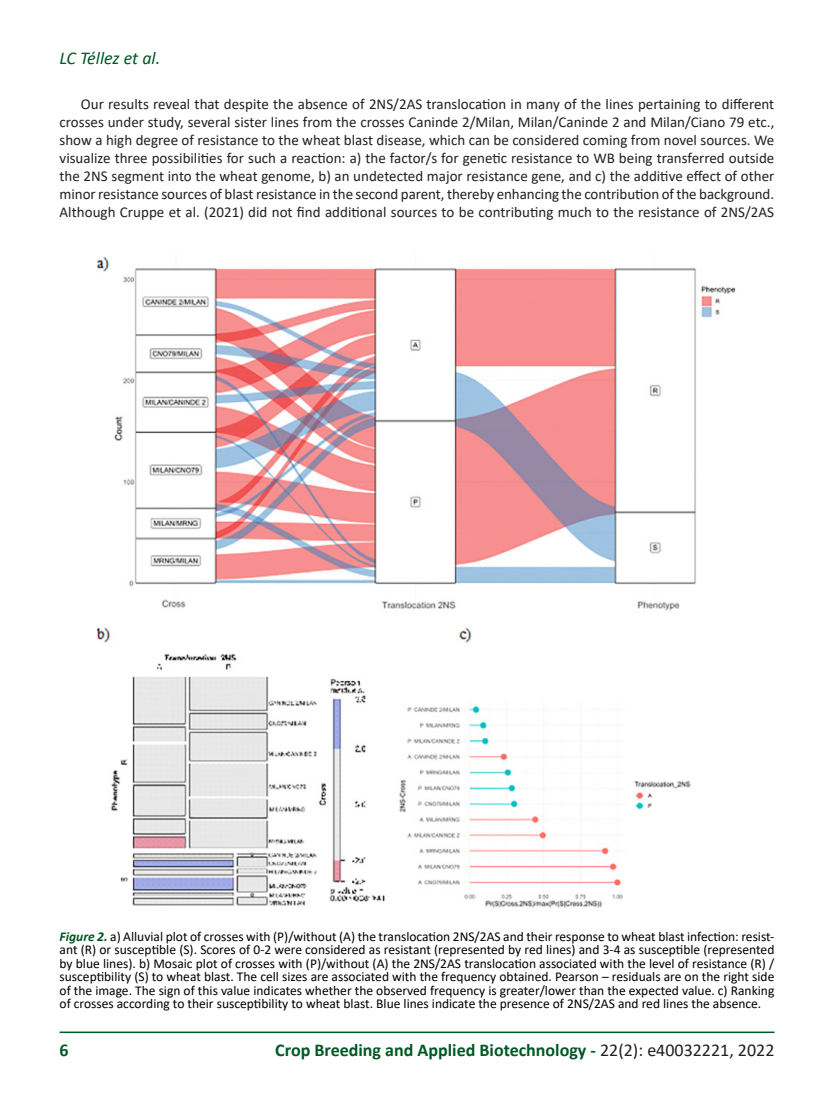
<style>
.page{position:relative;width:834px;height:1106px;background:#fff}
.page>*{position:absolute;margin:0;border:0;box-sizing:border-box;transform-origin:0 0}
.t1{font:700 18px "Calibri";color:#005824}
.t2{font:italic 18px "Calibri";letter-spacing:-.005em;color:#005824}
.CORPO_DE_TEXTO{font:15px/18px "Calibri";color:#231f20;text-align:justify}
.FIGURAS_E_TABELAS{font:13.5px/13.5px "Calibri";color:#000;text-align:justify}
.s1{font-weight:700;font-style:italic;color:#005824}
.s2{font-weight:400;color:#231f20}
</style>
<div class="page">
<hr style="left:60px;top:1031px;width:714px;height:2px;background:#005824">
<img style="left:98px;top:256px;width:638px;height:652px">
<p class="t2" style="left:60px;top:45px;width:102px">LC Téllez et al.</p>
<p class="CORPO_DE_TEXTO" style="left:60px;top:95px;width:716px;text-indent:21px">Our results reveal that despite the absence of 2NS/2AS translocation in many of the lines pertaining to different crosses under study, several sister lines from the crosses Caninde 2/Milan, Milan/Caninde 2 and Milan/Ciano 79 etc., show a high degree of resistance to the wheat blast disease, which can be considered coming from novel sources. We visualize three possibilities for such a reaction: a) the factor/s for genetic resistance to WB being transferred outside the 2NS segment into the wheat genome, b) an undetected major resistance gene, and c) the additive effect of other minor resistance sources of blast resistance in the second parent, thereby enhancing the contribution of the background.<br>Although Cruppe et al. (2021) did not find additional sources to be contributing much to the resistance of 2NS/2AS</p>
<p class="FIGURAS_E_TABELAS" style="left:60px;top:929px;width:716px"><span class="s1">Figure 2.</span> a) Alluvial plot of crosses with (P)/without (A) the translocation 2NS/2AS and their response to wheat blast infection: resist&shy;ant (R) or susceptible (S). Scores of 0-2 were considered as resistant (represented by red lines) and 3-4 as susceptible (represented by blue lines). b) Mosaic plot of crosses with (P)/without (A) the 2NS/2AS translocation associated with the level of resistance (R) / susceptibility (S) to wheat blast. The cell sizes are associated with the frequency obtained. Pearson – residuals are on the right side of the image. The sign of this value indicates whether the observed frequency is greater/lower than the expected value. c) Ranking of crosses according to their susceptibility to wheat blast. Blue lines indicate the presence of 2NS/2AS and red lines the absence.</p>
<p class="t1" style="left:60px;top:1037px;width:11px">6</p>
<p class="t1" style="left:275px;top:1037px;width:500px">Crop Breeding and Applied Biotechnology - <span class="s2">22(2): e40032221, 2022</span></p>
</div>
